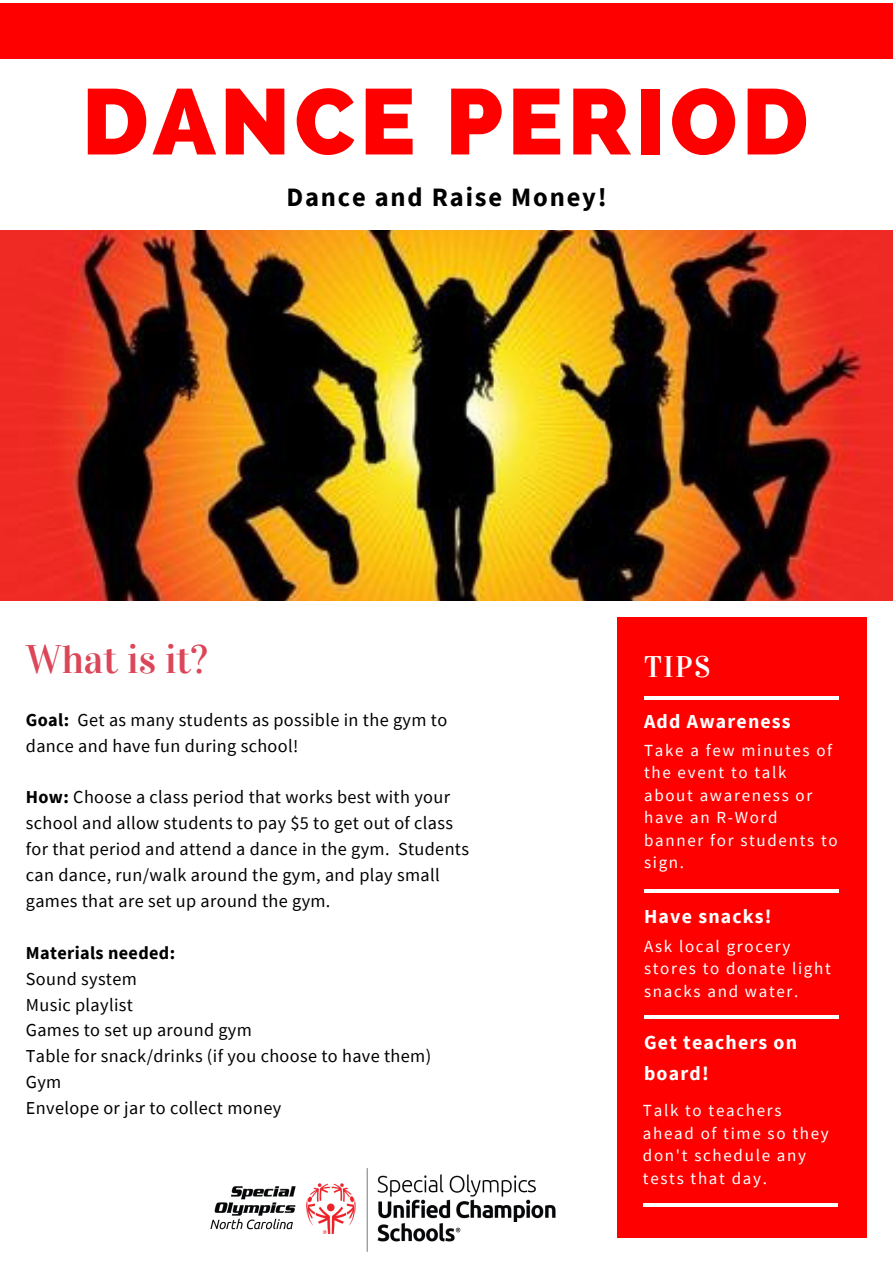
<style>
.page{position:relative;width:893px;height:1263px;background:#fff}
.page>*{position:absolute;margin:0;border:0;box-sizing:border-box;transform-origin:0 0}
.t1{font:800 92.7px "Raleway";letter-spacing:.05em;color:#f00}
.t2{font:39.75px "Vidaloka";color:#dc4659}
.t3{font:29.7px "Vidaloka";color:#fff}
.t4{font:700 26.55px "Source Sans Pro";letter-spacing:.07em;color:#000}
.t5{font:700 19.8px/31.5px "Source Sans Pro";letter-spacing:.06em;color:#fff}
.t6{font:18.15px/26px "Source Sans Pro";letter-spacing:.02em;color:#000}
.t7{font:700 18.15px "Source Sans Pro";letter-spacing:.02em;color:#000}
.t8{font:16.95px/22.5px "Source Sans Pro";letter-spacing:.1em;color:#fff}
.s1{font-weight:700}
</style>
<div class="page">
<div style="left:0;top:3px;width:893px;height:56px;background:#f00"></div>
<img style="left:0;top:231px;width:893px;height:369px">
<div style="left:617px;top:617px;width:250px;height:620px;background:#f00"></div>
<hr style="left:644px;top:696px;width:195px;height:3px;background:#fff">
<hr style="left:644px;top:889px;width:195px;height:4px;background:#fff">
<hr style="left:644px;top:1016px;width:195px;height:3px;background:#fff">
<hr style="left:643px;top:1204px;width:194px;height:3px;background:#fff">
<img style="left:210px;top:1169px;width:345px;height:82px">
<h1 class="t1" style="left:82px;top:67px;width:728px">DANCE PERIOD</h1>
<h3 class="t4" style="left:286px;top:180px;width:322px">Dance and Raise Money!</h3>
<h2 class="t2" style="left:26px;top:635px;width:183px">What is it?</h2>
<p class="t6" style="left:26px;top:706px;width:423px"><span class="s1">Goal:</span> Get as many students as possible in the gym to dance and have fun during school!</p>
<p class="t6" style="left:26px;top:784px;width:445px"><span class="s1">How:</span> Choose a class period that works best with your school and allow students to pay $5 to get out of class for that period and attend a dance in the gym. Students can dance, run/walk around the gym, and play small games that are set up around the gym.</p>
<p class="t7" style="left:26px;top:941px;width:151px">Materials needed:</p>
<p class="t6" style="left:26px;top:965px;width:407px">Sound system<br>Music playlist<br>Games to set up around gym<br>Table for snack/drinks (if you choose to have them)<br>Gym<br>Envelope or jar to collect money</p>
<h3 class="t3" style="left:644px;top:649px;width:68px">TIPS</h3>
<p class="t5" style="left:644px;top:705px;width:148px">Add Awareness</p>
<p class="t8" style="left:644px;top:738px;width:195px">Take a few minutes of the event to talk about awareness or have an R-Word banner for students to sign.</p>
<p class="t5" style="left:644px;top:900px;width:129px">Have snacks!</p>
<p class="t8" style="left:644px;top:934px;width:188px">Ask local grocery stores to donate light snacks and water.</p>
<p class="t5" style="left:644px;top:1026px;width:154px">Get teachers on board!</p>
<p class="t8" style="left:643px;top:1099px;width:187px">Talk to teachers ahead of time so they don't schedule any tests that day.</p>
</div>
